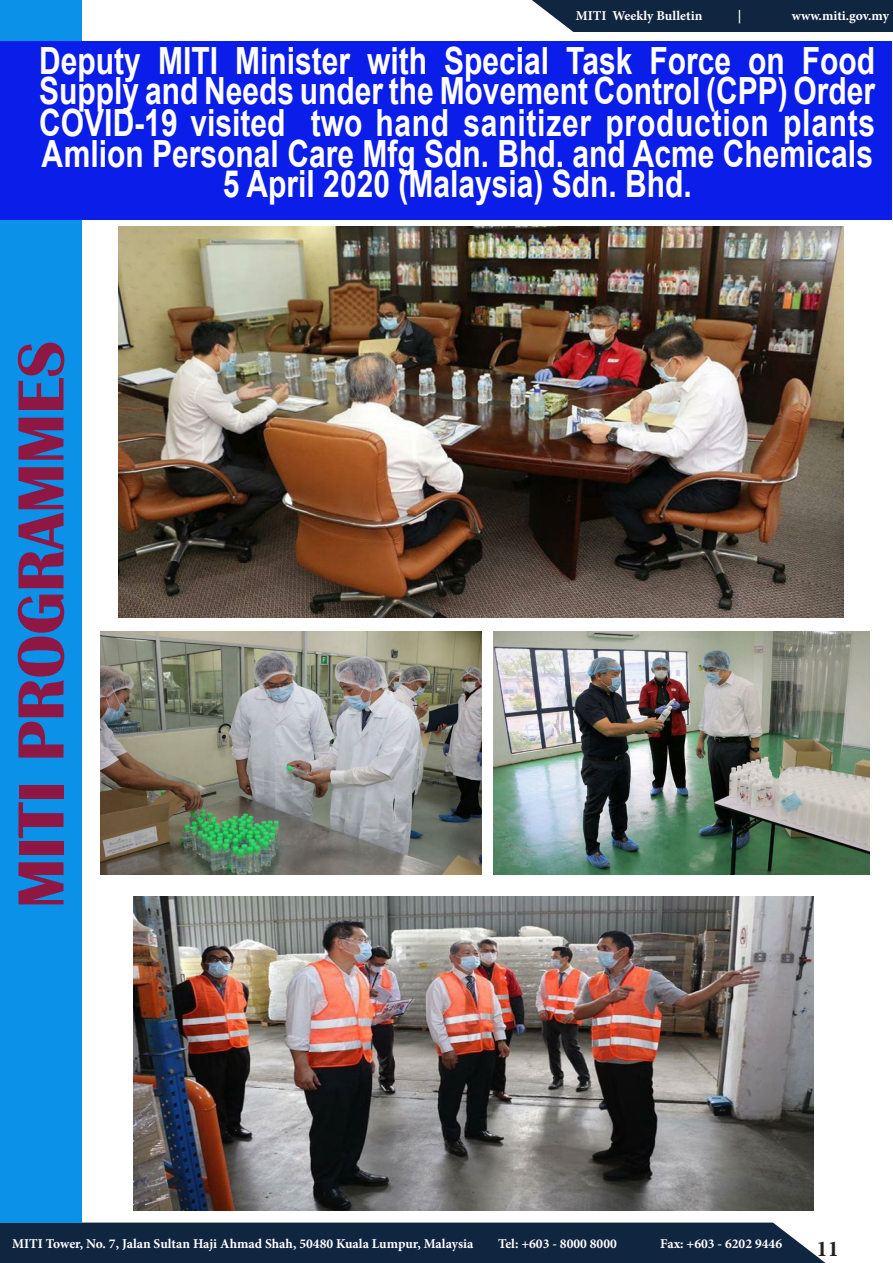
<style>
.page{position:relative;width:893px;height:1263px;background:#fff}
.page>*{position:absolute;margin:0;border:0;box-sizing:border-box;transform-origin:0 0}
.t1{font:700 67.5px "Britannic";color:#8e1843}
.t2{font:700 37.5px/31px "Arial";color:#fff;text-align:justify;scale:.8 1}
.t3{font:700 22.5px "Minion Pro";color:#231f20}
.t4{font:700 13.5px "Minion Pro";color:#fff}
</style>
<div class="page">
<div style="left:0;top:1222px;width:826px;height:41px;background:#10253f"></div>
<div style="left:532px;top:0;width:361px;height:31px;background:#10253f"></div>
<div style="left:0;top:0;width:82px;height:1223px;background:#0b91e8"></div>
<div style="left:0;top:41px;width:892px;height:179px;background:#0b1de8"></div>
<img style="left:133px;top:896px;width:681px;height:314px">
<img style="left:119px;top:227px;width:725px;height:390px">
<img style="left:100px;top:632px;width:381px;height:243px">
<img style="left:493px;top:631px;width:376px;height:244px">
<p class="t4" style="left:576px;top:6px;width:128px">MITI Weekly Bulletin</p>
<p class="t4" style="left:738px;top:6px;width:5px">|</p>
<p class="t4" style="left:792px;top:6px;width:99px">www.miti.gov.my</p>
<p class="t2" style="left:39px;top:46px;width:1046px">Deputy MITI Minister with Special Task Force on Food Supply and Needs under the Movement Control (CPP) Order COVID-19 visited two hand sanitizer production plants Amlion Personal Care Mfg Sdn. Bhd. and Acme Chemicals</p>
<p class="t2" style="left:223px;top:169px;width:588px">5 April 2020 (Malaysia) Sdn. Bhd.</p>
<p class="t1" style="left:3px;top:908px;width:569px;rotate:-90deg">MITI PROGRAMMES</p>
<p class="t4" style="left:12px;top:1234px;width:463px">MITI Tower, No. 7, Jalan Sultan Haji Ahmad Shah, 50480 Kuala Lumpur, Malaysia</p>
<p class="t4" style="left:498px;top:1234px;width:120px">Tel: +603 - 8000 8000</p>
<p class="t4" style="left:660px;top:1234px;width:123px">Fax: +603 - 6202 9446</p>
<p class="t3" style="left:816px;top:1232px;width:24px">11</p>
</div>
